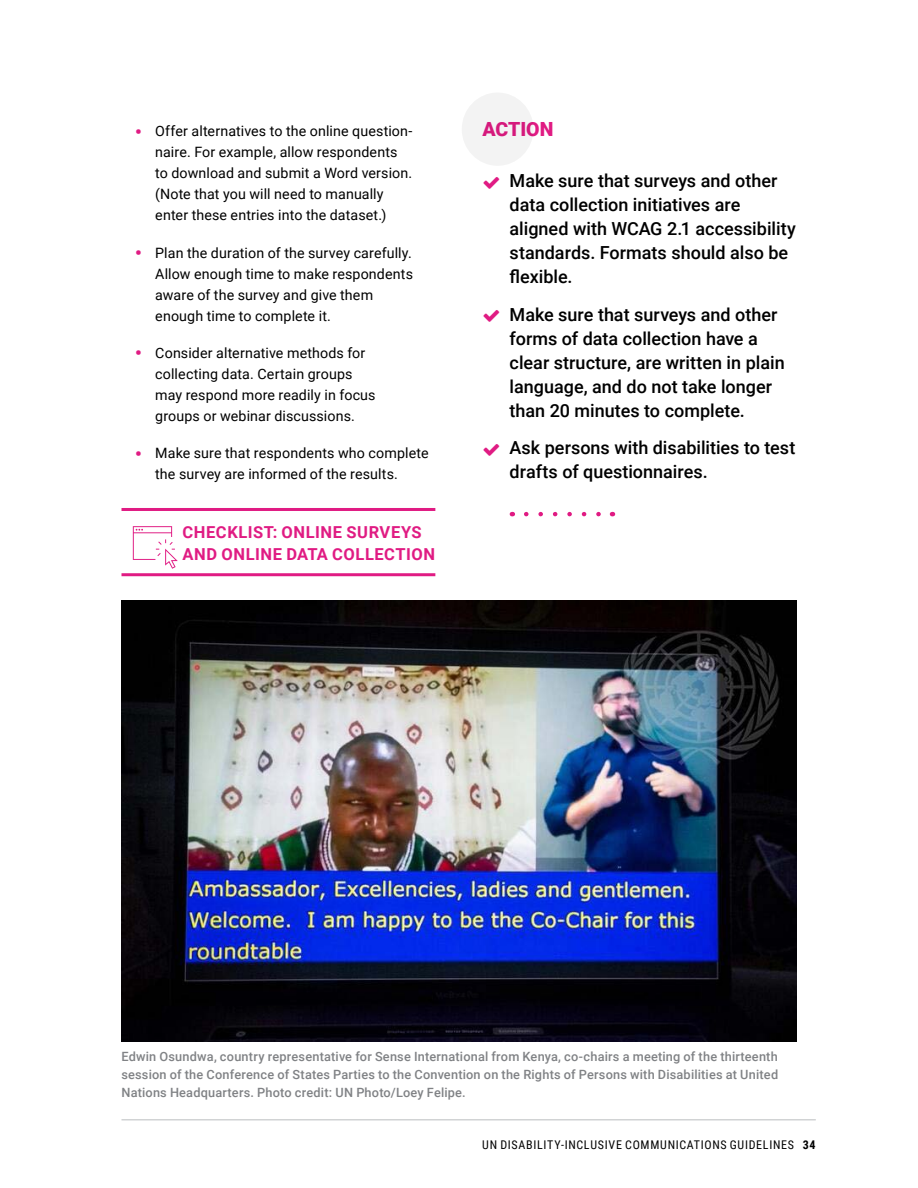
<style>
.page{position:relative;width:918px;height:1188px;background:#fff}
.page>*{position:absolute;margin:0;border:0;box-sizing:border-box;transform-origin:0 0}
.t1{font:900 19.5px "Roboto";color:#e01b83}
.t2{font:500 18px/24px "Roboto";color:#000}
.t3{font:700 16.5px/21.8px "Roboto";letter-spacing:.035em;color:#e01b83}
.t4{font:14.25px/21px "Roboto";letter-spacing:.01em;color:#000}
.t5{font:500 12.75px/18px "Roboto";letter-spacing:.015em;color:#808285;text-align:justify}
.t6{font:12px "Roboto Condensed";letter-spacing:.055em;color:#000}
.s1{font-weight:900;font-size:18px;color:#e01b83}
.s2{font-weight:700}
</style>
<div class="page">
<hr style="left:122px;top:1119px;width:694px;height:1px;background:#d1d3d4">
<hr style="left:122px;top:508px;width:313px;height:3px;background:#e01b83">
<hr style="left:122px;top:573px;width:313px;height:3px;background:#e01b83">
<svg style="left:526px;top:512px;width:75px;height:4px"></svg>
<svg style="left:133px;top:526px;width:45px;height:43px"></svg>
<div style="left:462px;top:92px;width:72px;height:74px;background:#f3f3f3;border-radius:50%"></div>
<img style="left:122px;top:601px;width:674px;height:441px">
<p class="t4" style="left:155px;top:120px;width:259px;text-indent:-20px"><span class="s1">•</span> Offer alternatives to the online question&shy;naire. For example, allow respondents to download and submit a Word version. (Note that you will need to manually enter these entries into the dataset.)</p>
<p class="t4" style="left:155px;top:242px;width:259px;text-indent:-20px"><span class="s1">•</span> Plan the duration of the survey carefully.<br>Allow enough time to make respondents aware of the survey and give them enough time to complete it.</p>
<p class="t4" style="left:155px;top:342px;width:222px;text-indent:-20px"><span class="s1">•</span> Consider alternative methods for collecting data. Certain groups may respond more readily in focus groups or webinar discussions.</p>
<p class="t4" style="left:155px;top:442px;width:275px;text-indent:-20px"><span class="s1">•</span> Make sure that respondents who complete the survey are informed of the results.</p>
<p class="t3" style="left:183px;top:521px;width:254px">CHECKLIST: ONLINE SURVEYS<br>AND ONLINE DATA COLLECTION</p>
<p class="t1" style="left:483px;top:116px;width:72px">ACTION</p>
<p class="t2" style="left:510px;top:168px;width:288px">Make sure that surveys and other data collection initiatives are aligned with WCAG 2.1 accessibility standards. Formats should also be flexible.</p>
<p class="t2" style="left:510px;top:302px;width:277px">Make sure that surveys and other forms of data collection have a clear structure, are written in plain language, and do not take longer than 20 minutes to complete.</p>
<p class="t2" style="left:510px;top:435px;width:287px">Ask persons with disabilities to test drafts of questionnaires.</p>
<p class="t5" style="left:122px;top:1047px;width:658px">Edwin Osundwa, country representative for Sense International from Kenya, co-chairs a meeting of the thirteenth session of the Conference of States Parties to the Convention on the Rights of Persons with Disabilities at United Nations Headquarters. Photo credit: UN Photo/Loey Felipe.</p>
<p class="t6" style="left:482px;top:1136px;width:335px">UN DISABILITY-INCLUSIVE COMMUNICATIONS GUIDELINES <span class="s2">34</span></p>
</div>
